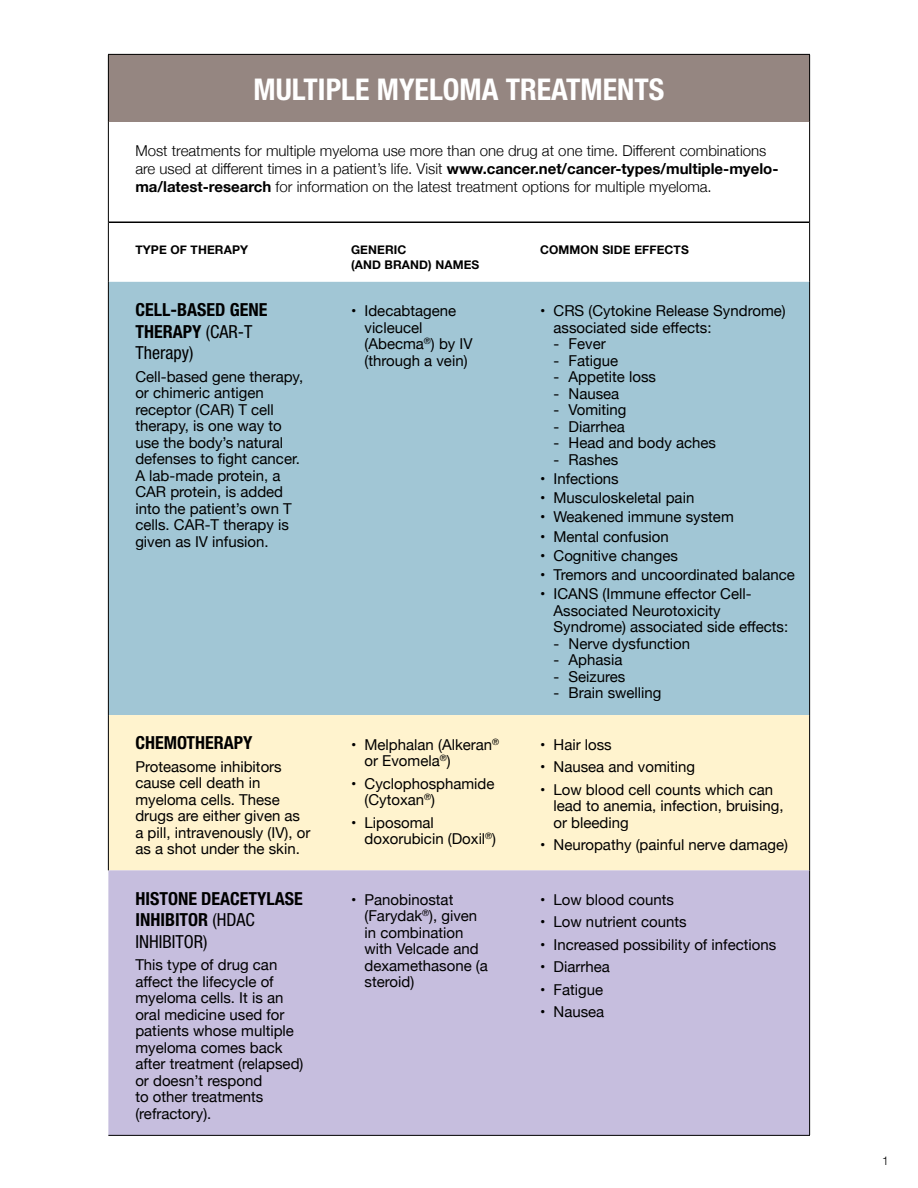
<style>
.page{position:relative;width:918px;height:1188px;background:#fff}
.page>*{position:absolute;margin:0;border:0;box-sizing:border-box;transform-origin:0 0}
.t1{font:700 condensed 30px "Helvetica Neue";color:#fff}
.t2{font:700 condensed 18px/21.6px "Helvetica Neue";color:#000}
.t3{font:15px/16.5px "Helvetica Neue";color:#000}
.t4{font:300 15px/18px "Helvetica Neue";color:#000}
.t5{font:700 12px/14.4px "Helvetica Neue";letter-spacing:.01em;color:#000}
.t6{font:300 12px "Helvetica Neue";color:#000}
.s1{font-weight:700}
.s2{font-weight:400}
</style>
<div class="page">
<div style="left:108px;top:54px;width:702px;height:68px;background:#958681"></div>
<div style="left:109px;top:282px;width:700px;height:433px;background:#a1c6d5"></div>
<div style="left:109px;top:715px;width:700px;height:155px;background:#fff3ce"></div>
<div style="left:108px;top:870px;width:701px;height:265px;background:#c6bede"></div>
<hr style="left:109px;top:222px;width:215px;height:1px;background:#000">
<hr style="left:324px;top:222px;width:189px;height:1px;background:#000">
<hr style="left:513px;top:222px;width:296px;height:1px;background:#000">
<hr style="left:108px;top:54px;width:216px;height:1px;background:#000">
<hr style="left:108px;top:55px;width:1px;height:67px;background:#000">
<hr style="left:324px;top:54px;width:189px;height:1px;background:#000">
<hr style="left:513px;top:54px;width:297px;height:1px;background:#000">
<hr style="left:809px;top:55px;width:1px;height:67px;background:#000">
<hr style="left:108px;top:121px;width:1px;height:101px;background:#000">
<hr style="left:809px;top:121px;width:1px;height:101px;background:#000">
<hr style="left:108px;top:222px;width:1px;height:60px;background:#000">
<hr style="left:809px;top:222px;width:1px;height:60px;background:#000">
<hr style="left:108px;top:282px;width:1px;height:433px;background:#000">
<hr style="left:809px;top:282px;width:1px;height:433px;background:#000">
<hr style="left:108px;top:715px;width:1px;height:155px;background:#000">
<hr style="left:809px;top:715px;width:1px;height:155px;background:#000">
<hr style="left:809px;top:870px;width:1px;height:265px;background:#000">
<hr style="left:108px;top:1135px;width:216px;height:1px;background:#000">
<hr style="left:324px;top:1135px;width:189px;height:1px;background:#000">
<hr style="left:513px;top:1135px;width:297px;height:1px;background:#000">
<h1 class="t1" style="left:254px;top:71px;width:412px">MULTIPLE MYELOMA TREATMENTS</h1>
<p class="t4" style="left:135px;top:140px;width:645px">Most treatments for multiple myeloma use more than one drug at one time. Different combinations are used at different times in a patient’s life. Visit <span class="s1">www.cancer.net/cancer-types/multiple-myelo&shy;ma/latest-research</span> for information on the latest treatment options for multiple myeloma.</p>
<p class="t5" style="left:135px;top:243px;width:114px">TYPE OF THERAPY</p>
<p class="t5" style="left:351px;top:243px;width:130px">GENERIC<br>(AND BRAND) NAMES</p>
<p class="t5" style="left:540px;top:243px;width:150px">COMMON SIDE EFFECTS</p>
<p class="t2" style="left:135px;top:299px;width:133px">CELL-BASED GENE<br>THERAPY <span class="s2">(CAR-T<br>Therapy)</span></p>
<p class="t3" style="left:135px;top:369px;width:169px">Cell-based gene therapy, or chimeric antigen receptor (CAR) T cell therapy, is one way to use the body’s natural defenses to fight cancer.<br>A lab-made protein, a<br>CAR protein, is added into the patient’s own T cells. CAR-T therapy is given as IV infusion.</p>
<p class="t3" style="left:364px;top:304px;width:110px;text-indent:-14px">• Idecabtagene vicleucel (Abecma<sup>®</sup>) by IV (through a vein)</p>
<p class="t3" style="left:554px;top:304px;width:234px;text-indent:-14px">• CRS (Cytokine Release Syndrome) associated side effects:</p>
<p class="t3" style="left:554px;top:337px;width:54px">- Fever</p>
<p class="t3" style="left:554px;top:353px;width:66px">- Fatigue</p>
<p class="t3" style="left:554px;top:370px;width:104px">- Appetite loss</p>
<p class="t3" style="left:554px;top:386px;width:67px">- Nausea</p>
<p class="t3" style="left:554px;top:403px;width:75px">- Vomiting</p>
<p class="t3" style="left:554px;top:419px;width:73px">- Diarrhea</p>
<p class="t3" style="left:554px;top:436px;width:164px">- Head and body aches</p>
<p class="t3" style="left:554px;top:452px;width:66px">- Rashes</p>
<p class="t3" style="left:540px;top:471px;width:80px">• Infections</p>
<p class="t3" style="left:540px;top:491px;width:156px">• Musculoskeletal pain</p>
<p class="t3" style="left:540px;top:510px;width:195px">• Weakened immune system</p>
<p class="t3" style="left:540px;top:529px;width:130px">• Mental confusion</p>
<p class="t3" style="left:540px;top:548px;width:139px">• Cognitive changes</p>
<p class="t3" style="left:540px;top:567px;width:256px">• Tremors and uncoordinated balance</p>
<p class="t3" style="left:554px;top:587px;width:236px;text-indent:-14px">• ICANS (Immune effector Cell-<br>Associated Neurotoxicity<br>Syndrome) associated side effects:</p>
<p class="t3" style="left:554px;top:636px;width:138px">- Nerve dysfunction</p>
<p class="t3" style="left:554px;top:653px;width:70px">- Aphasia</p>
<p class="t3" style="left:554px;top:669px;width:73px">- Seizures</p>
<p class="t3" style="left:554px;top:686px;width:110px">- Brain swelling</p>
<p class="t2" style="left:135px;top:732px;width:119px">CHEMOTHERAPY</p>
<p class="t3" style="left:135px;top:759px;width:177px">Proteasome inhibitors cause cell death in myeloma cells. These drugs are either given as a pill, intravenously (IV), or as a shot under the skin.</p>
<p class="t2" style="left:135px;top:887px;width:169px">HISTONE DEACETYLASE<br>INHIBITOR <span class="s2">(HDAC<br>INHIBITOR)</span></p>
<p class="t3" style="left:135px;top:958px;width:170px">This type of drug can affect the lifecycle of myeloma cells. It is an oral medicine used for patients whose multiple myeloma comes back after treatment (relapsed) or doesn’t respond<br>to other treatments (refractory).</p>
<p class="t3" style="left:365px;top:737px;width:136px;text-indent:-14px">• Melphalan (Alkeran<sup>® </sup>or Evomela<sup>®</sup>)</p>
<p class="t3" style="left:365px;top:776px;width:132px;text-indent:-14px">• Cyclophosphamide (Cytoxan<sup>®</sup>)</p>
<p class="t3" style="left:365px;top:815px;width:133px;text-indent:-14px">• Liposomal doxorubicin (Doxil<sup>®</sup>)</p>
<p class="t3" style="left:540px;top:737px;width:73px">• Hair loss</p>
<p class="t3" style="left:540px;top:759px;width:157px">• Nausea and vomiting</p>
<p class="t3" style="left:554px;top:782px;width:232px;text-indent:-14px">• Low blood cell counts which can lead to anemia, infection, bruising, or bleeding</p>
<p class="t3" style="left:540px;top:837px;width:249px">• Neuropathy (painful nerve damage)</p>
<p class="t3" style="left:365px;top:892px;width:125px;text-indent:-14px">• Panobinostat (Farydak<sup>®</sup>), given in combination with Velcade and dexamethasone (a steroid)</p>
<p class="t3" style="left:540px;top:892px;width:136px">• Low blood counts</p>
<p class="t3" style="left:540px;top:915px;width:148px">• Low nutrient counts</p>
<p class="t3" style="left:540px;top:937px;width:238px">• Increased possibility of infections</p>
<p class="t3" style="left:540px;top:960px;width:71px">• Diarrhea</p>
<p class="t3" style="left:540px;top:982px;width:65px">• Fatigue</p>
<p class="t3" style="left:540px;top:1005px;width:66px">• Nausea</p>
<p class="t6" style="left:882px;top:1151px;width:8px">1</p>
</div>
